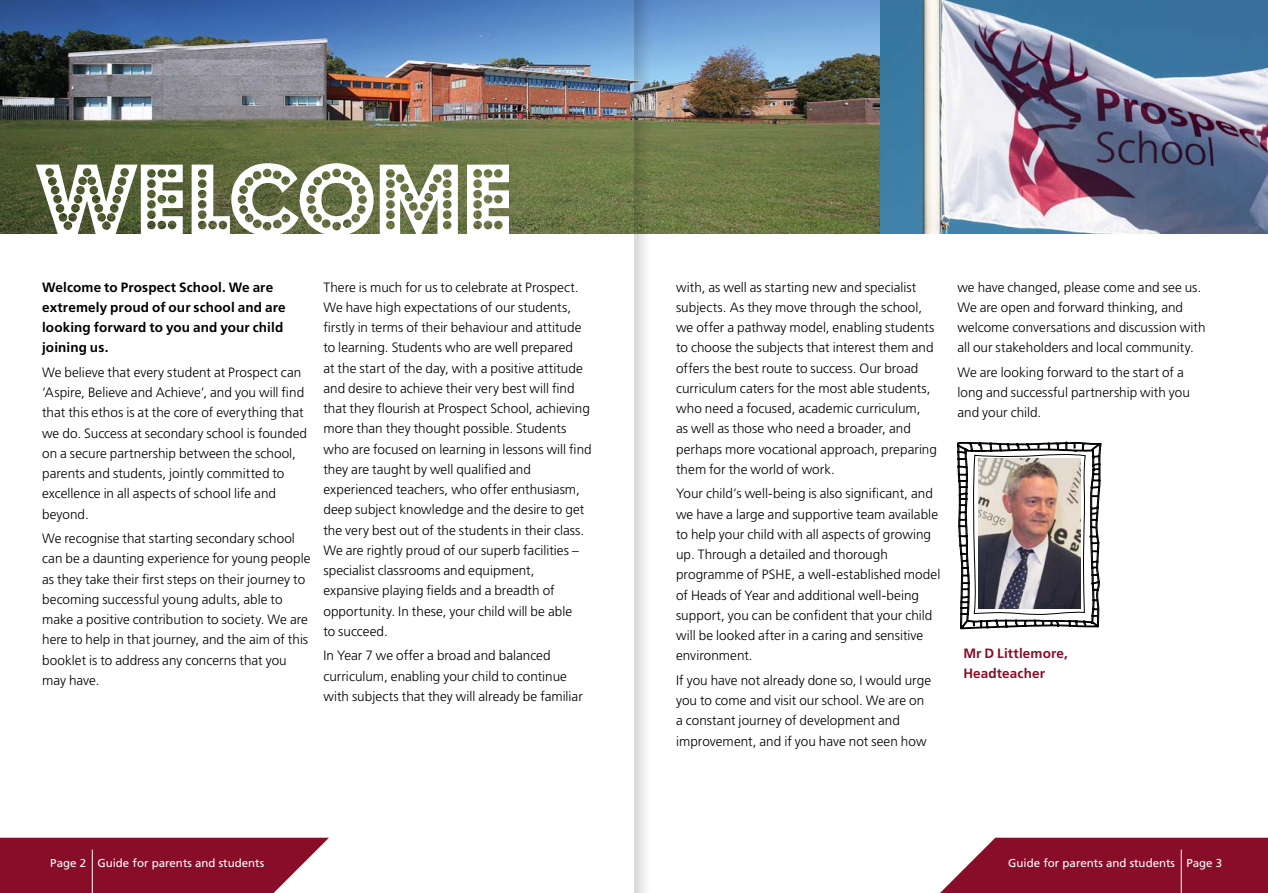
<style>
.page{position:relative;width:1268px;height:893px;background:#fff}
.page>*{position:absolute;margin:0;border:0;box-sizing:border-box;transform-origin:0 0}
.t1{font:111.15px "Budmo Jiggler";letter-spacing:-.01em;color:#fff}
.t2{font:300 13.5px/20.2px "Frutiger";color:#000}
.t3{font:700 13.5px/20.2px "Frutiger";letter-spacing:.01em;color:#000}
.t4{font:700 13.5px/20.2px "Frutiger";letter-spacing:.01em;color:#880d28}
.t5{font:11.55px "Frutiger";color:#fff}
.t6{font:10.5px "Open Sans";color:#fff}
</style>
<div class="page">
<svg style="left:940px;top:838px;width:327px;height:55px;background:#92223b"></svg>
<svg style="left:0;top:838px;width:329px;height:55px;background:#912039"></svg>
<hr style="left:1180px;top:850px;width:1px;height:43px;background:#fff">
<hr style="left:92px;top:850px;width:1px;height:43px;background:#fff">
<img style="left:0;top:0;width:1267px;height:234px">
<svg style="left:957px;top:441px;width:144px;height:188px"></svg>
<img style="left:978px;top:459px;width:102px;height:150px">
<svg style="left:634px;top:0;width:23px;height:893px"></svg>
<h1 class="t1" style="left:35px;top:137px;width:478px">WELCOME</h1>
<p class="t3" style="left:42px;top:277px;width:245px">Welcome to Prospect School. We are extremely proud of our school and are looking forward to you and your child joining us.</p>
<p class="t2" style="left:42px;top:362px;width:266px">We believe that every student at Prospect can ‘Aspire, Believe and Achieve’, and you will find that this ethos is at the core of everything that we do. Success at secondary school is founded on a secure partnership between the school, parents and students, jointly committed to excellence in all aspects of school life and beyond.</p>
<p class="t2" style="left:42px;top:528px;width:270px">We recognise that starting secondary school can be a daunting experience for young people as they take their first steps on their journey to becoming successful young adults, able to make a positive contribution to society. We are here to help in that journey, and the aim of this booklet is to address any concerns that you may have.</p>
<p class="t2" style="left:323px;top:277px;width:270px">There is much for us to celebrate at Prospect.<br>We have high expectations of our students, firstly in terms of their behaviour and attitude to learning. Students who are well prepared<br>at the start of the day, with a positive attitude and desire to achieve their very best will find that they flourish at Prospect School, achieving more than they thought possible. Students who are focused on learning in lessons will find they are taught by well qualified and experienced teachers, who offer enthusiasm, deep subject knowledge and the desire to get the very best out of the students in their class.<br>We are rightly proud of our superb facilities – specialist classrooms and equipment, expansive playing fields and a breadth of opportunity. In these, your child will be able<br>to succeed.</p>
<p class="t2" style="left:323px;top:646px;width:261px">In Year 7 we offer a broad and balanced curriculum, enabling your child to continue with subjects that they will already be familiar</p>
<p class="t2" style="left:676px;top:277px;width:262px">with, as well as starting new and specialist subjects. As they move through the school, we offer a pathway model, enabling students to choose the subjects that interest them and offers the best route to success. Our broad curriculum caters for the most able students, who need a focused, academic curriculum,<br>as well as those who need a broader, and perhaps more vocational approach, preparing them for the world of work.</p>
<p class="t2" style="left:676px;top:484px;width:266px">Your child’s well-being is also significant, and we have a large and supportive team available to help your child with all aspects of growing up. Through a detailed and thorough programme of PSHE, a well-established model of Heads of Year and additional well-being support, you can be confident that your child will be looked after in a caring and sensitive environment.</p>
<p class="t2" style="left:676px;top:670px;width:256px">If you have not already done so, I would urge you to come and visit our school. We are on a constant journey of development and improvement, and if you have not seen how</p>
<p class="t2" style="left:957px;top:277px;width:250px">we have changed, please come and see us.<br>We are open and forward thinking, and welcome conversations and discussion with all our stakeholders and local community.</p>
<p class="t2" style="left:957px;top:362px;width:234px">We are looking forward to the start of a long and successful partnership with you and your child.</p>
<p class="t4" style="left:963px;top:643px;width:106px">Mr D Littlemore,<br>Headteacher</p>
<p class="t6" style="left:112px;top:853px;width:123px">@prospectschoolreading</p>
<p class="t5" style="left:50px;top:856px;width:215px">Page 2 Guide for parents and students</p>
<p class="t5" style="left:1008px;top:856px;width:215px">Guide for parents and students Page 3</p>
</div>
